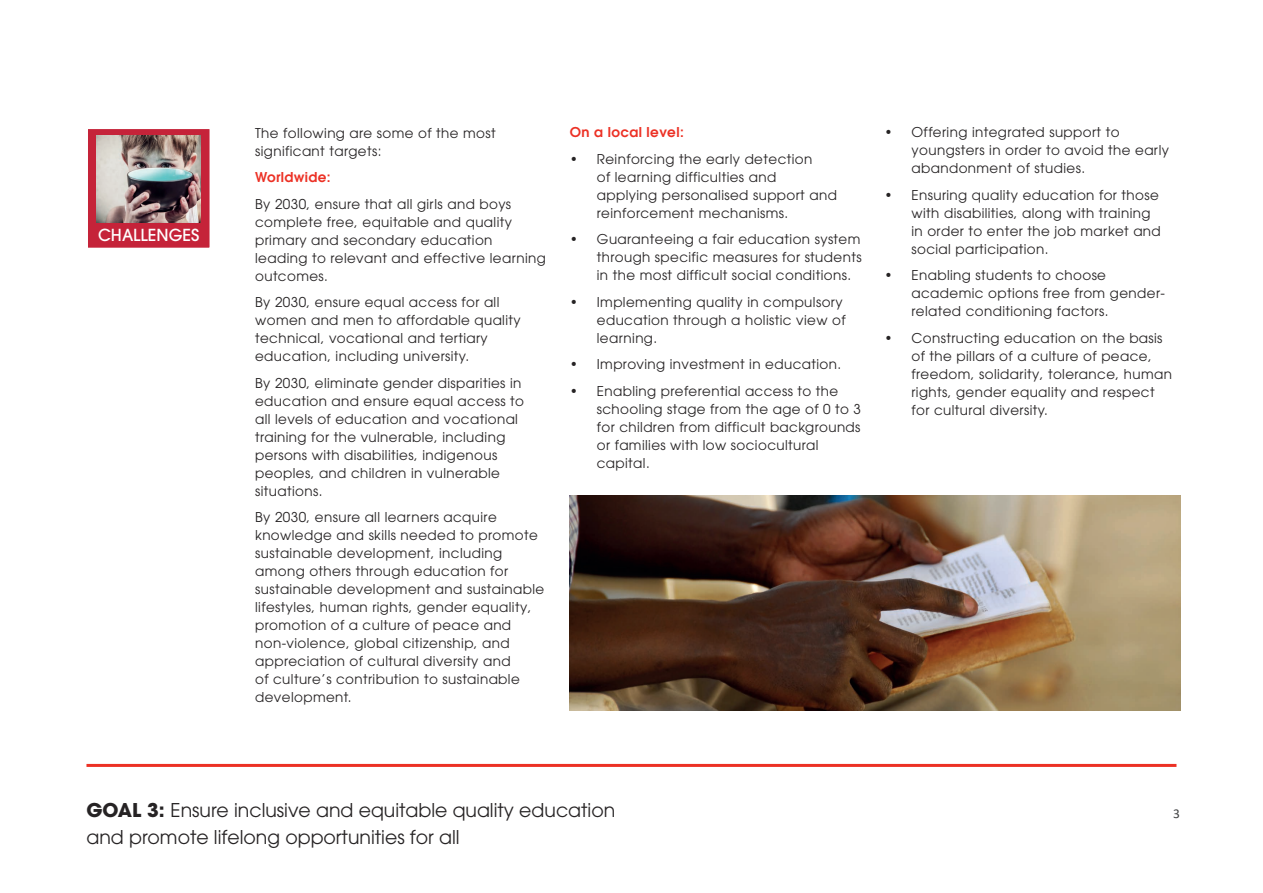
<style>
.page{position:relative;width:1263px;height:893px;background:#fff}
.page>*{position:absolute;margin:0;border:0;box-sizing:border-box;transform-origin:0 0}
.t1{font:18.9px/27px "ITC Avant Garde Pro";color:#262324}
.t2{font:500 16.5px "ITC Avant Garde Pro";color:#fff}
.t3{font:13.5px/18px "ITC Avant Garde Pro";letter-spacing:.03em;color:#262324}
.t4{font:600 13.5px "ITC Avant Garde Pro";letter-spacing:.03em;color:#ec3125}
.t5{font:13.5px "Calibri";color:#414243}
.s1{font-weight:700}
</style>
<div class="page">
<hr style="left:86px;top:764px;width:1090px;height:3px;background:#ec3125">
<div style="left:86px;top:128px;width:125px;height:121px;background:#c52339;border:2px solid #fff"></div>
<img style="left:97px;top:136px;width:104px;height:86px">
<img style="left:570px;top:495px;width:610px;height:215px">
<p class="t2" style="left:98px;top:224px;width:103px">CHALLENGES</p>
<p class="t3" style="left:255px;top:123px;width:242px">The following are some of the most significant targets:</p>
<p class="t4" style="left:255px;top:168px;width:77px">Worldwide:</p>
<p class="t3" style="left:255px;top:194px;width:292px">By 2030, ensure that all girls and boys complete free, equitable and quality primary and secondary education leading to relevant and effective learning outcomes.</p>
<p class="t3" style="left:255px;top:293px;width:267px">By 2030, ensure equal access for all women and men to affordable quality technical, vocational and tertiary education, including university.</p>
<p class="t3" style="left:255px;top:373px;width:270px">By 2030, eliminate gender disparities in education and ensure equal access to all levels of education and vocational training for the vulnerable, including persons with disabilities, indigenous peoples, and children in vulnerable situations.</p>
<p class="t3" style="left:255px;top:508px;width:291px">By 2030, ensure all learners acquire knowledge and skills needed to promote sustainable development, including among others through education for sustainable development and sustainable lifestyles, human rights, gender equality, promotion of a culture of peace and non-violence, global citizenship, and appreciation of cultural diversity and<br>of culture’s contribution to sustainable development.</p>
<p class="t4" style="left:570px;top:124px;width:115px">On a local level:</p>
<p class="t3" style="left:597px;top:150px;width:242px;text-indent:-27px">• Reinforcing the early detection<br>of learning difficulties and applying personalised support and reinforcement mechanisms.</p>
<p class="t3" style="left:597px;top:230px;width:266px;text-align:justify;text-indent:-27px">• Guaranteeing a fair education system through specific measures for students in the most difficult social conditions.</p>
<p class="t3" style="left:597px;top:293px;width:250px;text-indent:-27px">• Implementing quality in compulsory education through a holistic view of learning.</p>
<p class="t3" style="left:570px;top:355px;width:273px">• Improving investment in education.</p>
<p class="t3" style="left:597px;top:382px;width:266px;text-indent:-27px">• Enabling preferential access to the schooling stage from the age of 0 to 3 for children from difficult backgrounds or families with low sociocultural capital.</p>
<p class="t3" style="left:911px;top:123px;width:259px;text-indent:-27px">• Offering integrated support to youngsters in order to avoid the early abandonment of studies.</p>
<p class="t3" style="left:911px;top:186px;width:251px;text-indent:-27px">• Ensuring quality education for those with disabilities, along with training in order to enter the job market and social participation.</p>
<p class="t3" style="left:911px;top:266px;width:255px;text-indent:-27px">• Enabling students to choose academic options free from gender&shy;related conditioning factors.</p>
<p class="t3" style="left:911px;top:329px;width:262px;text-indent:-27px">• Constructing education on the basis of the pillars of a culture of peace, freedom, solidarity, tolerance, human rights, gender equality and respect for cultural diversity.</p>
<h1 class="t1" style="left:86px;top:796px;width:530px"><span class="s1">GOAL 3:</span> Ensure inclusive and equitable quality education and promote lifelong opportunities for all</h1>
<p class="t5" style="left:1173px;top:804px;width:8px">3</p>
</div>
